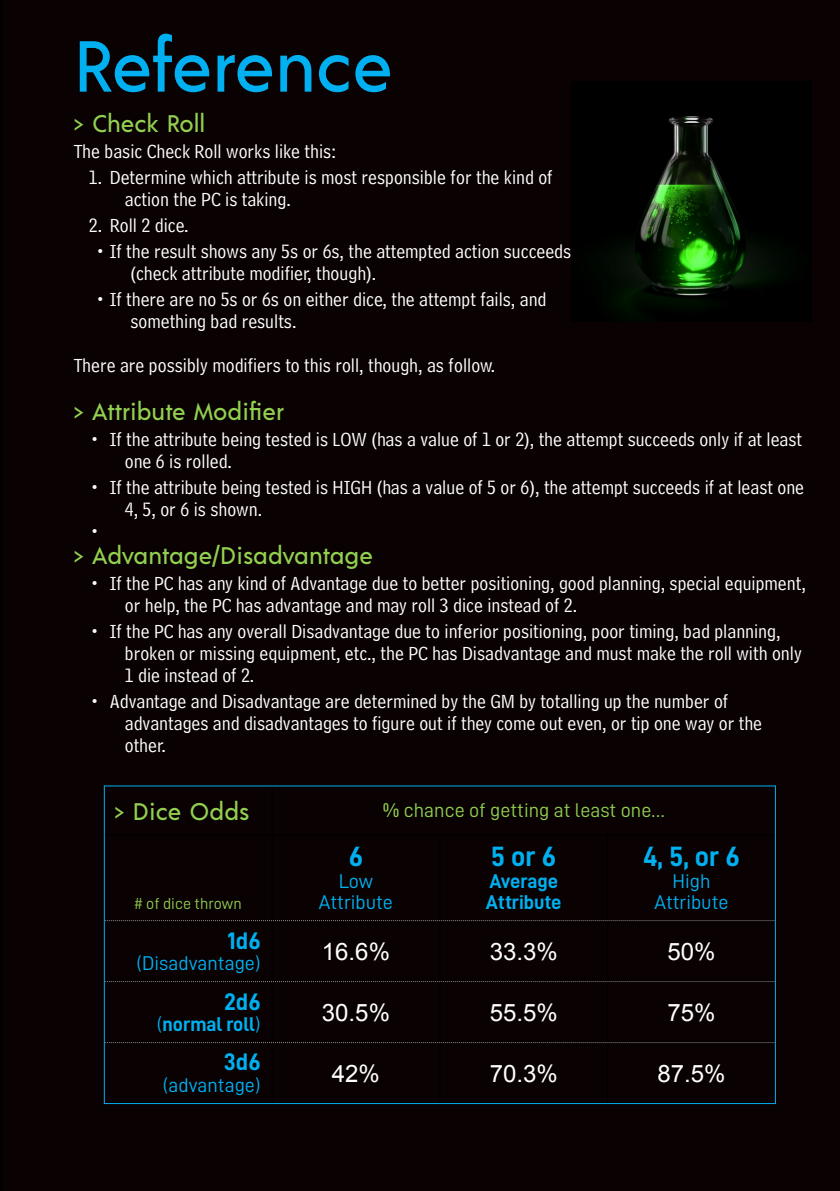
<style>
.page{position:relative;width:840px;height:1191px;background:#fff}
.page>*{position:absolute;margin:0;border:0;box-sizing:border-box;transform-origin:0 0}
.t1{font:500 72px "Acre";letter-spacing:-.01em;color:#00b0f0}
.t2{font:28px "D DIN Bold";letter-spacing:.105em;color:#00b0f0}
.t3{font:500 24px "Acre";color:#92d050}
.t4{font:24px "Arial";color:#fff}
.t5{font:24px "D DIN Bold";color:#00b0f0}
.t6{font:20px/22px "Bell Centennial Address";color:#fff}
.t7{font:20px/21.8px "D DIN";color:#00b0f0;text-align:center}
.t8{font:20px/21.8px "D DIN Bold";color:#00b0f0}
.t9{font:20px "D DIN";color:#8fcd4f}
.t10{font:16px "D DIN";color:#8fcd4f}
.s1{font-family:"D DIN"}
</style>
<div class="page">
<div style="left:0;top:0;width:839px;height:1191px;background:#0a0102"></div>
<hr style="left:271px;top:786px;width:1px;height:317px;background:#000">
<hr style="left:439px;top:835px;width:1px;height:268px;background:#000">
<hr style="left:606px;top:835px;width:1px;height:268px;background:#000">
<hr style="left:104px;top:785px;width:1px;height:319px;background:#00b0f0">
<hr style="left:774px;top:785px;width:1px;height:319px;background:#00b0f0">
<hr style="left:105px;top:834px;width:669px;height:1px;background:#000">
<svg style="left:105px;top:920px;width:669px;height:1px"></svg>
<svg style="left:105px;top:981px;width:669px;height:1px"></svg>
<svg style="left:105px;top:1042px;width:669px;height:1px"></svg>
<hr style="left:104px;top:785px;width:671px;height:1px;background:#00b0f0">
<hr style="left:104px;top:1103px;width:671px;height:1px;background:#00b0f0">
<img style="left:571px;top:81px;width:240px;height:240px">
<h1 class="t1" style="left:74px;top:34px;width:320px">Reference</h1>
<p class="t3" style="left:74px;top:112px;width:133px">&gt; Check Roll</p>
<p class="t6" style="left:74px;top:142px;width:264px">The basic Check Roll works like this:</p>
<p class="t6" style="left:125px;top:168px;width:429px;text-indent:-36px">1. Determine which attribute is most responsible for the kind of action the PC is taking.</p>
<p class="t6" style="left:89px;top:216px;width:101px">2. Roll 2 dice.</p>
<p class="t6" style="left:130px;top:242px;width:442px;text-indent:-36px">• If the result shows any 5s or 6s, the attempted action succeeds (check attribute modifier, though).</p>
<p class="t6" style="left:130px;top:290px;width:417px;text-indent:-36px">• If there are no 5s or 6s on either dice, the attempt fails, and something bad results.</p>
<p class="t6" style="left:74px;top:356px;width:423px">There are possibly modifiers to this roll, though, as follow.</p>
<p class="t3" style="left:74px;top:400px;width:211px">&gt; Attribute Modifier</p>
<p class="t6" style="left:125px;top:430px;width:678px;text-indent:-36px">• If the attribute being tested is LOW (has a value of 1 or 2), the attempt succeeds only if at least one 6 is rolled.</p>
<p class="t6" style="left:89px;top:478px;width:716px">• If the attribute being tested is HIGH (has a value of 5 or 6), the attempt succeeds if at least one</p>
<p class="t6" style="left:125px;top:500px;width:139px">4, 5, or 6 is shown.</p>
<p class="t6" style="left:89px;top:522px;width:13px">•</p>
<p class="t3" style="left:74px;top:544px;width:300px">&gt; Advantage/Disadvantage</p>
<p class="t6" style="left:125px;top:574px;width:682px;text-indent:-36px">• If the PC has any kind of Advantage due to better positioning, good planning, special equipment, or help, the PC has advantage and may roll 3 dice instead of 2.</p>
<p class="t6" style="left:125px;top:622px;width:678px;text-indent:-36px">• If the PC has any overall Disadvantage due to inferior positioning, poor timing, bad planning, broken or missing equipment, etc., the PC has Disadvantage and must make the roll with only<br>1 die instead of 2.</p>
<p class="t6" style="left:125px;top:692px;width:638px;text-indent:-36px">• Advantage and Disadvantage are determined by the GM by totalling up the number of advantages and disadvantages to figure out if they come out even, or tip one way or the other.</p>
<p class="t3" style="left:114px;top:801px;width:137px">&gt; Dice Odds</p>
<p class="t9" style="left:382px;top:801px;width:283px">% chance of getting at least one…</p>
<p class="t10" style="left:135px;top:896px;width:108px"># of dice thrown</p>
<p class="t5" style="left:227px;top:928px;width:35px">1d6</p>
<p class="t7" style="left:136px;top:952px;width:126px">(Disadvantage)</p>
<p class="t5" style="left:224px;top:989px;width:38px">2d6</p>
<p class="t8" style="left:157px;top:1013px;width:105px"><span class="s1">(</span>normal roll<span class="s1">)</span></p>
<p class="t5" style="left:224px;top:1050px;width:38px">3d6</p>
<p class="t7" style="left:163px;top:1074px;width:99px">(advantage)</p>
<h2 class="t2" style="left:348px;top:842px;width:16px">6</h2>
<p class="t7" style="left:319px;top:870px;width:76px">Low<br>Attribute</p>
<h2 class="t2" style="left:491px;top:842px;width:67px">5or6</h2>
<p class="t8" style="left:485px;top:870px;width:77px">Average<br>Attribute</p>
<h2 class="t2" style="left:642px;top:842px;width:98px">4, 5,or 6</h2>
<p class="t7" style="left:654px;top:870px;width:76px">High<br>Attribute</p>
<p class="t4" style="left:322px;top:942px;width:70px">16.6%</p>
<p class="t4" style="left:489px;top:942px;width:70px">33.3%</p>
<p class="t4" style="left:667px;top:942px;width:50px">50%</p>
<p class="t4" style="left:322px;top:1003px;width:70px">30.5%</p>
<p class="t4" style="left:489px;top:1003px;width:70px">55.5%</p>
<p class="t4" style="left:667px;top:1003px;width:50px">75%</p>
<p class="t4" style="left:332px;top:1064px;width:50px">42%</p>
<p class="t4" style="left:489px;top:1064px;width:70px">70.3%</p>
<p class="t4" style="left:657px;top:1064px;width:70px">87.5%</p>
</div>
